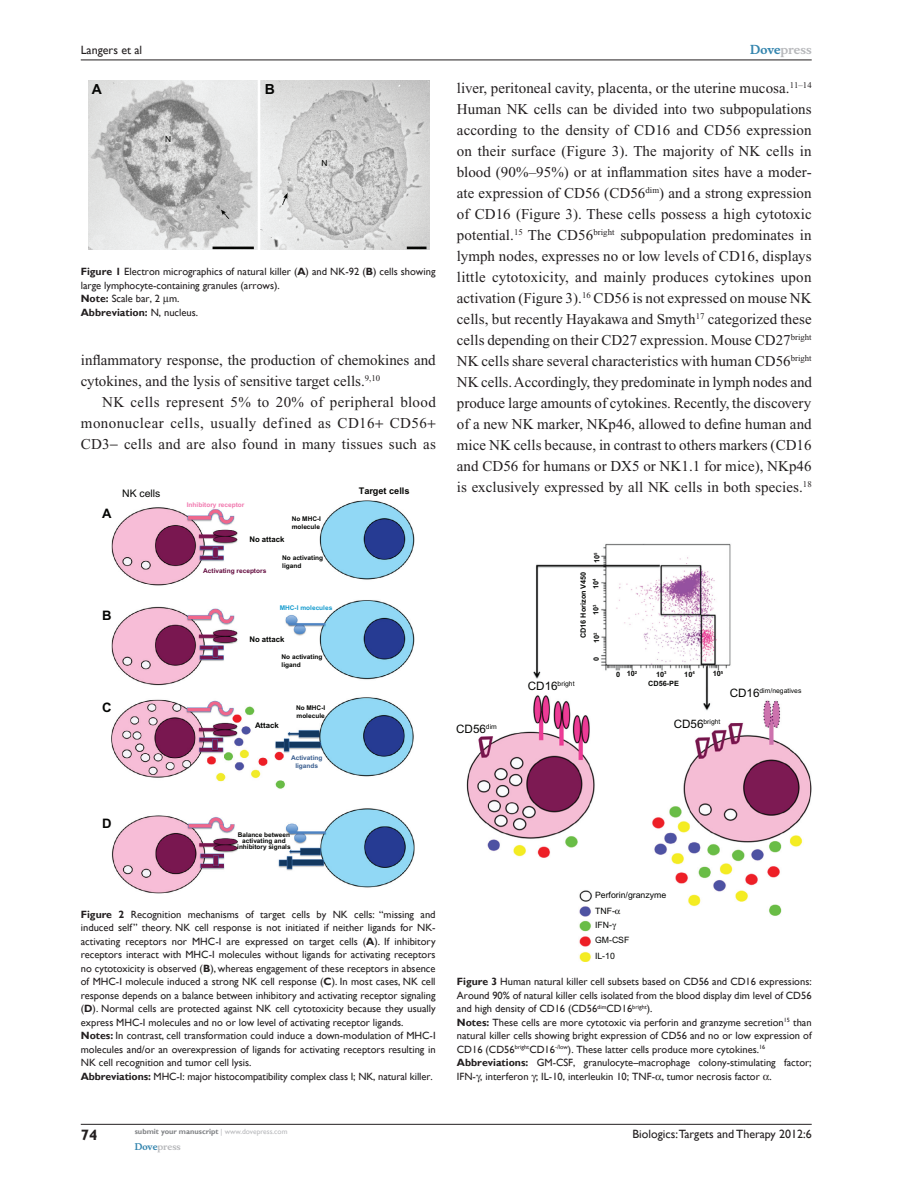
<style>
.page{position:relative;width:918px;height:1188px;background:#fff}
.page>*{position:absolute;margin:0;border:0;box-sizing:border-box;transform-origin:0 0}
.t1{font:15px/21px "Times New Roman";letter-spacing:.005em;color:#231f20}
.t2{font:15px/21px "Times New Roman";letter-spacing:.025em;color:#231f20}
.t3{font:700 15px "Gill Sans";color:#231f20}
.t4{font:700 13.95px "Arial";color:#040503}
.t5{font:700 13.05px "Arial";color:#040503}
.t6{font:12px "Gill Sans";color:#231f20}
.t7{font:700 12px "Musee";color:#b8b9bc}
.t8{font:11.7px "Arial";color:#040503}
.t9{font:10.5px/13.5px "Gill Sans";color:#231f20}
.t10{font:10.5px "Arial";color:#040503}
.t11{font:700 9.15px "Arial";color:#040503}
.t12{font:700 9px "Musee";color:#b8b9bc}
.t13{font:8.7px/16px "Arial";color:#040503}
.t14{font:8.4px "Arial";color:#040503}
.t15{font:700 7.8px "Arial";color:#040503}
.t16{font:700 7.5px "Gill Sans";color:#808285}
.t17{font:700 7.2px "Arial";color:#040503}
.t18{font:6.75px "Arial";color:#040503}
.t19{font:700 6.45px/7.8px "Arial";color:#040503}
.t20{font:700 6.45px "Arial";color:#630c3f}
.t21{font:700 6.45px "Arial";color:#f179af}
.t22{font:700 6.45px/7.8px "Arial";color:#395d8e;text-align:center}
.t23{font:700 6.45px "Arial";color:#159bce}
.s1{font-weight:700}
.s2{font-weight:400;color:#b8b9bc}
.s3{color:#3485ae}
.s4{font-size:11.7px}
</style>
<div class="page">
<img style="left:88px;top:81px;width:341px;height:169px">
<img style="left:111px;top:501px;width:303px;height:392px">
<img style="left:466px;top:543px;width:345px;height:418px">
<hr style="left:81px;top:1124px;width:731px;height:1px;background:#231f20">
<hr style="left:81px;top:60px;width:731px;height:1px;background:#231f20">
<svg style="left:615px;top:909px;width:5px;height:5px"></svg>
<svg style="left:612px;top:923px;width:4px;height:7px"></svg>
<p class="t6" style="left:81px;top:43px;width:63px">Langers et al</p>
<h2 class="t4" style="left:92px;top:81px;width:12px">A</h2>
<h2 class="t4" style="left:265px;top:81px;width:12px">B</h2>
<p class="t14" style="left:165px;top:134px;width:8px">N</p>
<p class="t14" style="left:322px;top:158px;width:8px">N</p>
<p class="t9" style="left:81px;top:265px;width:356px"><span class="s1">Figure 1</span> Electron micrographics of natural killer (<span class="s1">A</span>) and NK-92 (<span class="s1">B</span>) cells showing large lymphocyte-containing granules (arrows).<br><span class="s1">Note:</span> Scale bar, 2 m.<br><span class="s1">Abbreviation:</span> N, nucleus.</p>
<h1 class="t1" style="left:81px;top:349px;width:356px">inflammatory response, the production of chemokines and cytokines, and the lysis of sensitive target cells.<sup>9,10</sup></h1>
<h1 class="t2" style="left:81px;top:391px;width:357px;text-indent:21px">NK cells represent 5% to 20% of peripheral blood mononuclear cells, usually defined as CD16 CD56<br>CD3 cells and are also found in many tissues such as</h1>
<p class="t5" style="left:102px;top:505px;width:11px">A</p>
<p class="t10" style="left:122px;top:488px;width:40px">NK cells</p>
<p class="t5" style="left:102px;top:608px;width:11px">B</p>
<p class="t5" style="left:102px;top:700px;width:11px">C</p>
<p class="t5" style="left:102px;top:816px;width:11px">D</p>
<p class="t21" style="left:187px;top:500px;width:59px">Inhibitory receptor</p>
<p class="t19" style="left:292px;top:515px;width:31px">No MHC-I molecule</p>
<p class="t15" style="left:249px;top:535px;width:37px">No attack</p>
<p class="t20" style="left:203px;top:567px;width:65px">Activating receptors</p>
<p class="t19" style="left:282px;top:554px;width:42px">No activating ligand</p>
<p class="t23" style="left:280px;top:604px;width:54px">MHC-I molecules</p>
<p class="t15" style="left:249px;top:635px;width:37px">No attack</p>
<p class="t19" style="left:282px;top:653px;width:42px">No activating ligand</p>
<p class="t15" style="left:255px;top:721px;width:25px">Attack</p>
<p class="t19" style="left:296px;top:704px;width:31px">No MHC-I molecule</p>
<p class="t22" style="left:291px;top:754px;width:33px">Activating ligands</p>
<p class="t19" style="left:237px;top:832px;width:55px;line-height:6px;text-align:center">Balance between activating and inhibitory signals</p>
<p class="t11" style="left:359px;top:486px;width:52px">Target cells</p>
<p class="t9" style="left:81px;top:908px;width:356px"><span class="s1">Figure 2</span> Recognition mechanisms of target cells by NK cells: “missing and induced self” theory. NK cell response is not initiated if neither ligands for NK&shy;activating receptors nor MHC-I are expressed on target cells (<span class="s1">A</span>). If inhibitory receptors interact with MHC-I molecules without ligands for activating receptors no cytotoxicity is observed (<span class="s1">B</span>), whereas engagement of these receptors in absence of MHC-I molecule induced a strong NK cell response (<span class="s1">C</span>). In most cases, NK cell response depends on a balance between inhibitory and activating receptor signaling (<span class="s1">D</span>). Normal cells are protected against NK cell cytotoxicity because they usually express MHC-I molecules and no or low level of activating receptor ligands.<br><span class="s1">Notes:</span> In contrast, cell transformation could induce a down-modulation of MHC-I molecules and/or an overexpression of ligands for activating receptors resulting in NK cell recognition and tumor cell lysis.<br><span class="s1">Abbreviations:</span> MHC-I: major histocompatibility complex class I; NK, natural killer.</p>
<h1 class="t3" style="left:81px;top:1126px;width:18px">74</h1>
<p class="t16" style="left:135px;top:1127px;width:154px">submit your manuscript <span class="s2">| www.dovepress.com</span></p>
<p class="t12" style="left:135px;top:1141px;width:48px"><span class="s3">Dove</span>press</p>
<p class="t7" style="left:750px;top:43px;width:63px"><span class="s3">Dove</span>press</p>
<p class="t1" style="left:457px;top:77px;width:357px;text-align:justify">liver, peritoneal cavity, placenta, or the uterine mucosa.<sup>11–14<br></sup>Human NK cells can be divided into two subpopulations according to the density of CD16 and CD56 expression on their surface (Figure 3). The majority of NK cells in blood (90%–95%) or at inflammation sites have a moder&shy;ate expression of CD56 (CD56<sup>dim</sup>) and a strong expression of CD16 (Figure 3). These cells possess a high cytotoxic potential.<sup>15</sup> The CD56<sup>bright</sup> subpopulation predominates in lymph nodes, expresses no or low levels of CD16, displays little cytotoxicity, and mainly produces cytokines upon activation (Figure 3).<sup>16</sup> CD56 is not expressed on mouse NK cells, but recently Hayakawa and Smyth<sup>17</sup> categorized these cells depending on their CD27 expression. Mouse CD27<sup>bright </sup>NK cells share several characteristics with human CD56<sup>bright </sup>NK cells. Accordingly, they predominate in lymph nodes and produce large amounts of cytokines. Recently, the discovery of a new NK marker, NKp46, allowed to define human and mice NK cells because, in contrast to others markers (CD16 and CD56 for humans or DX5 or NK1.1 for mice), NKp46 is exclusively expressed by all NK cells in both species.<sup>18</sup></p>
<p class="t17" style="left:593px;top:563px;width:12px;rotate:-90deg">10<sup>5</sup></p>
<p class="t17" style="left:579px;top:638px;width:68px;rotate:-90deg">CD16 Horizon V450</p>
<p class="t17" style="left:592px;top:589px;width:12px;rotate:-90deg">10<sup>4</sup></p>
<p class="t17" style="left:592px;top:615px;width:12px;rotate:-90deg">10<sup>3</sup></p>
<p class="t17" style="left:593px;top:643px;width:12px;rotate:-90deg">10<sup>2</sup></p>
<p class="t8" style="left:456px;top:722px;width:42px">CD56<sup>dim</sup></p>
<p class="t18" style="left:528px;top:680px;width:48px"><span class="s4">CD16</span>bright</p>
<p class="t17" style="left:592px;top:661px;width:6px;rotate:-90deg">0</p>
<p class="t17" style="left:616px;top:669px;width:23px">0 10<sup>2</sup></p>
<p class="t17" style="left:656px;top:670px;width:12px">10<sup>3</sup></p>
<p class="t17" style="left:684px;top:670px;width:12px">10<sup>4</sup></p>
<p class="t17" style="left:648px;top:679px;width:32px">CD56-PE</p>
<p class="t17" style="left:713px;top:669px;width:12px">10<sup>5</sup></p>
<p class="t18" style="left:730px;top:687px;width:73px"><span class="s4">CD16</span>dim/negatives</p>
<p class="t18" style="left:674px;top:718px;width:48px"><span class="s4">CD56</span>bright</p>
<p class="t13" style="left:595px;top:887px;width:73px">Perforin/granzyme<br>TNF-</p>
<p class="t13" style="left:595px;top:933px;width:36px">GM-CSF</p>
<p class="t13" style="left:595px;top:917px;width:18px">IFN-</p>
<p class="t13" style="left:595px;top:949px;width:21px">IL-10</p>
<p class="t9" style="left:457px;top:975px;width:356px"><span class="s1">Figure 3</span> Human natural killer cell subsets based on CD56 and CD16 expressions:<br>Around 90% of natural killer cells isolated from the blood display dim level of CD56 and high density of CD16 (CD56<sup>dim</sup>CD16<sup>bright</sup>).<br><span class="s1">Notes:</span> These cells are more cytotoxic via perforin and granzyme secretion<sup>15</sup> than natural killer cells showing bright expression of CD56 and no or low expression of CD16 (CD56<sup>bright</sup>CD16<sup>-/low</sup>). These latter cells produce more cytokines.<sup>16<br></sup><span class="s1">Abbreviations:</span> GM-CSF, granulocyte–macrophage colony-stimulating factor; IFN- , interferon ; IL-10, interleukin 10; TNF- , tumor necrosis factor .</p>
<p class="t6" style="left:633px;top:1127px;width:181px">Biologics:Targets and Therapy 2012:6</p>
</div>
